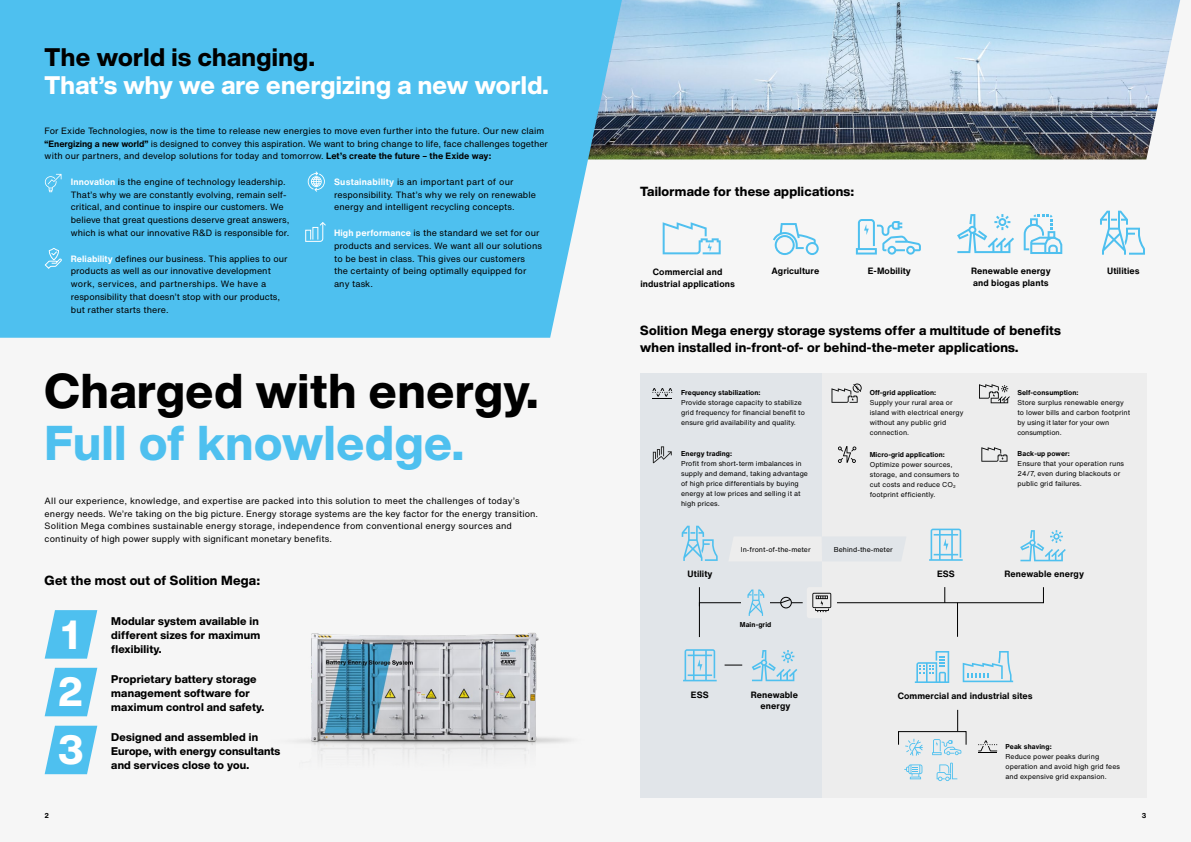
<style>
.page{position:relative;width:1191px;height:842px;background:#f6f6f6}
.page>*{position:absolute;margin:0;border:0;box-sizing:border-box;transform-origin:0 0}
.t1{font:800 48px "Helvetica Now Display";letter-spacing:.015em;color:#000}
.t2{font:800 48px "Helvetica Now Display";letter-spacing:.015em;color:#4ec0ef}
.t3{font:800 40px/57.3px "Helvetica Now Display";color:#fff}
.t4{font:800 25px "Helvetica Now Display";letter-spacing:.005em;color:#fff}
.t5{font:800 25px "Helvetica Now Display";letter-spacing:.015em;color:#000}
.t6{font:800 13px/17px "Helvetica Now Display";letter-spacing:.02em;color:#000}
.t7{font:800 11px/14px "Helvetica Now Display";letter-spacing:.02em;color:#000}
.t8{font:9px/12.8px "Helvetica Now Text";letter-spacing:.01em;color:#000}
.t9{font:700 9px/12.5px "Helvetica Now Text";letter-spacing:.01em;color:#000;text-align:center}
.t10{font:7px/10px "Helvetica Now Text";letter-spacing:.005em;color:#000}
.t11{font:700 7px "Helvetica Now Text";letter-spacing:.01em;color:#000}
.s1{font-weight:700}
.s2{font-weight:700;color:#fff}
</style>
<div class="page">
<img style="left:622px;top:0;width:558px;height:159px">
<div style="left:0;top:0;width:622px;height:338px;background:#4ec0ef"></div>
<svg style="left:45px;top:174px;width:16px;height:18px"></svg>
<svg style="left:308px;top:171px;width:17px;height:21px"></svg>
<svg style="left:44px;top:248px;width:19px;height:21px"></svg>
<svg style="left:305px;top:221px;width:21px;height:22px"></svg>
<div style="left:822px;top:372px;width:324px;height:425px;background:#ededed"></div>
<div style="left:640px;top:372px;width:182px;height:425px;background:#e1e5e9"></div>
<svg style="left:978px;top:740px;width:19px;height:13px"></svg>
<svg style="left:652px;top:388px;width:20px;height:11px"></svg>
<svg style="left:981px;top:447px;width:26px;height:15px"></svg>
<svg style="left:831px;top:383px;width:30px;height:20px"></svg>
<svg style="left:979px;top:384px;width:30px;height:19px"></svg>
<svg style="left:838px;top:446px;width:18px;height:17px"></svg>
<svg style="left:653px;top:446px;width:19px;height:17px"></svg>
<svg style="left:1020px;top:530px;width:45px;height:31px"></svg>
<svg style="left:962px;top:651px;width:51px;height:31px"></svg>
<svg style="left:914px;top:651px;width:35px;height:32px"></svg>
<svg style="left:932px;top:739px;width:29px;height:16px"></svg>
<svg style="left:936px;top:763px;width:21px;height:18px"></svg>
<svg style="left:905px;top:739px;width:17px;height:17px"></svg>
<svg style="left:904px;top:764px;width:18px;height:15px"></svg>
<div style="left:898px;top:731px;width:68px;height:14px;border:1px solid #000"></div>
<svg style="left:957px;top:710px;width:1px;height:21px"></svg>
<svg style="left:929px;top:529px;width:33px;height:32px"></svg>
<svg style="left:752px;top:650px;width:45px;height:31px"></svg>
<svg style="left:683px;top:649px;width:33px;height:32px"></svg>
<svg style="left:724px;top:665px;width:18px;height:1px"></svg>
<svg style="left:681px;top:526px;width:36px;height:35px"></svg>
<hr style="left:957px;top:603px;width:1px;height:34px;background:#000">
<svg style="left:698px;top:587px;width:105px;height:51px"></svg>
<svg style="left:729px;top:537px;width:177px;height:24px"></svg>
<div style="left:806px;top:587px;width:32px;height:31px;background:#ededed;border-radius:3px"></div>
<svg style="left:812px;top:587px;width:232px;height:25px"></svg>
<svg style="left:662px;top:222px;width:58px;height:32px"></svg>
<svg style="left:773px;top:223px;width:45px;height:32px"></svg>
<svg style="left:856px;top:219px;width:65px;height:36px"></svg>
<svg style="left:957px;top:214px;width:57px;height:39px"></svg>
<svg style="left:1023px;top:214px;width:39px;height:40px"></svg>
<svg style="left:1100px;top:211px;width:45px;height:44px"></svg>
<img style="left:297px;top:632px;width:272px;height:128px">
<svg style="left:45px;top:610px;width:52px;height:49px"></svg>
<svg style="left:45px;top:668px;width:52px;height:48px"></svg>
<svg style="left:45px;top:726px;width:52px;height:48px"></svg>
<h3 class="t5" style="left:45px;top:40px;width:272px">The world is changing.</h3>
<h3 class="t4" style="left:45px;top:68px;width:505px">That’s why we are energizing a new world.</h3>
<p class="t8" style="left:45px;top:124px;width:505px">For Exide Technologies, now is the time to release new energies to move even further into the future. Our new claim <span class="s1">“Energizing a new world”</span> is designed to convey this aspiration. We want to bring change to life, face challenges together with our partners, and develop solutions for today and tomorrow. <span class="s1">Let’s create the future – the Exide way:</span></p>
<p class="t8" style="left:71px;top:175px;width:220px"><span class="s2">Innovation</span> is the engine of technology leadership.<br>That’s why we are constantly evolving, remain self&shy;critical, and continue to inspire our customers. We believe that great questions deserve great answers, which is what our innovative R&amp;D is responsible for.</p>
<p class="t8" style="left:71px;top:252px;width:218px"><span class="s2">Reliability</span> defines our business. This applies to our products as well as our innovative development work, services, and partnerships. We have a responsibility that doesn’t stop with our products, but rather starts there.</p>
<p class="t8" style="left:334px;top:175px;width:203px"><span class="s2">Sustainability</span> is an important part of our responsibility. That’s why we rely on renewable energy and intelligent recycling concepts.</p>
<p class="t8" style="left:334px;top:226px;width:209px"><span class="s2">High performance</span> is the standard we set for our products and services. We want all our solutions to be best in class. This gives our customers<br>the certainty of being optimally equipped for any task.</p>
<h1 class="t1" style="left:45px;top:357px;width:495px">Charged with energy.</h1>
<h1 class="t2" style="left:45px;top:409px;width:421px">Full of knowledge.</h1>
<p class="t8" style="left:45px;top:494px;width:495px">All our experience, knowledge, and expertise are packed into this solution to meet the challenges of today’s energy needs. We’re taking on the big picture. Energy storage systems are the key factor for the energy transition.<br>Solition Mega combines sustainable energy storage, independence from conventional energy sources and continuity of high power supply with significant monetary benefits.</p>
<h3 class="t6" style="left:45px;top:572px;width:217px">Get the most out of Solition Mega:</h3>
<h2 class="t3" style="left:58px;top:606px;width:27px">1<br>2<br>3</h2>
<p class="t7" style="left:111px;top:614px;width:150px;text-align:justify">Modular system available in different sizes for maximum flexibility.</p>
<p class="t7" style="left:111px;top:672px;width:154px">Proprietary battery storage management software for maximum control and safety.</p>
<p class="t7" style="left:111px;top:730px;width:171px">Designed and assembled in<br>Europe, with energy consultants and services close to you.</p>
<p class="t11" style="left:45px;top:810px;width:6px">2</p>
<h3 class="t6" style="left:640px;top:183px;width:215px">Tailormade for these applications:</h3>
<p class="t9" style="left:640px;top:265px;width:96px">Commercial and industrial applications</p>
<p class="t9" style="left:771px;top:264px;width:49px">Agriculture</p>
<p class="t9" style="left:867px;top:264px;width:45px">E-Mobility</p>
<p class="t9" style="left:971px;top:264px;width:81px;text-align:left">Renewable energy and biogas plants</p>
<p class="t9" style="left:1107px;top:264px;width:34px">Utilities</p>
<h3 class="t6" style="left:640px;top:321px;width:422px">Solition Mega energy storage systems offer a multitude of benefits when installed in-front-of- or behind-the-meter applications.</h3>
<p class="t11" style="left:681px;top:388px;width:81px">Frequency stabilization:</p>
<p class="t10" style="left:681px;top:398px;width:125px">Provide storage capacity to stabilize grid frequency for financial benefit to ensure grid availability and quality.</p>
<p class="t11" style="left:869px;top:387px;width:68px">Off-grid application:</p>
<p class="t10" style="left:869px;top:397px;width:95px">Supply your rural area or island with electrical energy without any public grid connection.</p>
<p class="t11" style="left:1017px;top:388px;width:63px">Self-consumption:</p>
<p class="t10" style="left:1017px;top:398px;width:114px">Store surplus renewable energy to lower bills and carbon footprint by using it later for your own consumption.</p>
<p class="t11" style="left:681px;top:449px;width:53px">Energy trading:</p>
<p class="t10" style="left:681px;top:459px;width:128px">Profit from short-term imbalances in supply and demand, taking advantage of high price differentials by buying energy at low prices and selling it at high prices.</p>
<p class="t11" style="left:869px;top:449px;width:77px">Micro-grid application:</p>
<p class="t10" style="left:869px;top:459px;width:91px">Optimize power sources, storage, and consumers to cut costs and reduce CO<sub>2 </sub>footprint efficiently.</p>
<p class="t11" style="left:1017px;top:448px;width:54px">Back-up power:</p>
<p class="t10" style="left:1017px;top:458px;width:108px">Ensure that your operation runs<br>24/7, even during blackouts or public grid failures.</p>
<p class="t10" style="left:741px;top:544px;width:71px">In-front-of-the-meter</p>
<p class="t10" style="left:833px;top:544px;width:61px">Behind-the-meter</p>
<p class="t9" style="left:687px;top:567px;width:26px">Utility</p>
<p class="t9" style="left:937px;top:567px;width:19px">ESS</p>
<p class="t9" style="left:1004px;top:567px;width:81px">Renewable energy</p>
<p class="t11" style="left:740px;top:619px;width:33px">Main-grid</p>
<p class="t9" style="left:691px;top:688px;width:19px">ESS</p>
<p class="t9" style="left:751px;top:689px;width:49px;line-height:11px">Renewable energy</p>
<p class="t9" style="left:897px;top:689px;width:137px">Commercial and industrial sites</p>
<p class="t11" style="left:1005px;top:741px;width:48px">Peak shaving:</p>
<p class="t10" style="left:1005px;top:752px;width:116px">Reduce power peaks during operation and avoid high grid fees and expensive grid expansion.</p>
<p class="t11" style="left:1141px;top:810px;width:6px">3</p>
</div>
